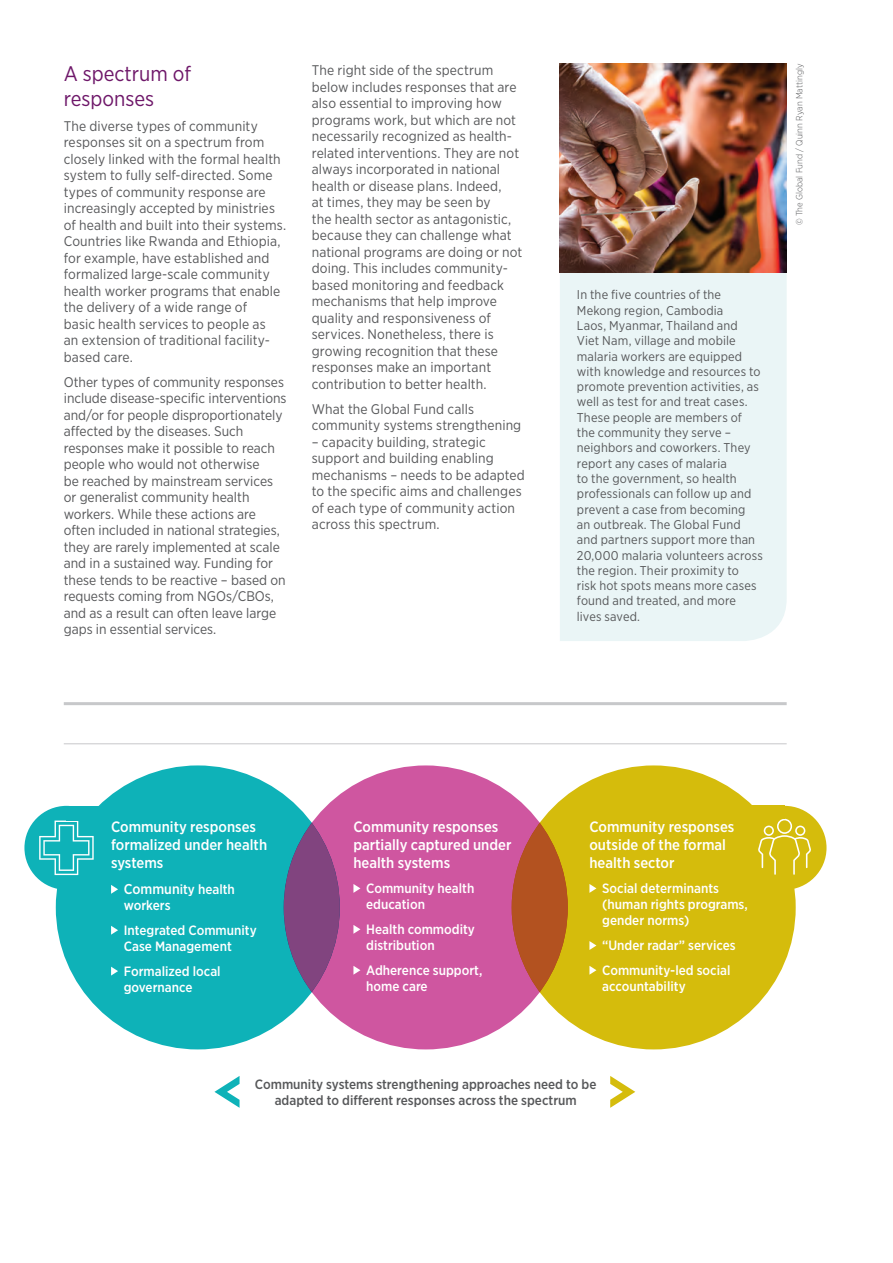
<style>
.page{position:relative;width:893px;height:1263px;background:#fff}
.page>*{position:absolute;margin:0;border:0;box-sizing:border-box;transform-origin:0 0}
.t1{font:21px/25.2px "Gotham Narrow";color:#6e1769}
.t2{font:500 15px/18px "Gotham Narrow";color:#fff}
.t3{font:13.95px/16.5px "Gotham Narrow";letter-spacing:.005em;color:#57585a}
.t4{font:500 13.5px/16.2px "Gotham Narrow";color:#fff}
.t5{font:500 13.5px/16.2px "Gotham Narrow";color:#57585a;text-align:center}
.t6{font:12.75px/15.3px "Gotham Narrow";letter-spacing:.015em;color:#57585a}
.t7{font:300 9px "Gotham Narrow";color:#57585a}
.s1{font-size:14.25px}
</style>
<div class="page">
<hr style="left:64px;top:702px;width:723px;height:3px;background:#c7c8ca">
<hr style="left:64px;top:743px;width:723px;height:1px;background:#c7c8ca">
<div style="left:560px;top:272px;width:227px;height:369px;background:#eaf5f6"></div>
<img style="left:560px;top:64px;width:227px;height:208px">
<div style="left:56px;top:765px;width:284px;height:284px;background:#0eb2b8;border-radius:50%"></div>
<div style="left:284px;top:765px;width:284px;height:284px;background:#cf56a0;border-radius:50%"></div>
<div style="left:512px;top:765px;width:284px;height:284px;background:#d5bc0c;border-radius:50%"></div>
<div style="left:743px;top:806px;width:83px;height:84px;background:#d5bc0c;border-radius:50%"></div>
<svg style="left:758px;top:819px;width:53px;height:56px"></svg>
<svg style="left:214px;top:1076px;width:26px;height:32px"></svg>
<svg style="left:610px;top:1076px;width:25px;height:32px"></svg>
<div style="left:512px;top:823px;width:56px;height:169px;background:#b35220;border-radius:50%"></div>
<div style="left:284px;top:823px;width:56px;height:169px;background:#81447f;border-radius:50%"></div>
<div style="left:24px;top:806px;width:84px;height:84px;background:#0eb2b8;border-radius:50%"></div>
<svg style="left:39px;top:820px;width:55px;height:55px"></svg>
<svg style="left:111px;top:885px;width:7px;height:9px"></svg>
<svg style="left:111px;top:926px;width:7px;height:9px"></svg>
<svg style="left:111px;top:967px;width:7px;height:8px"></svg>
<svg style="left:589px;top:884px;width:7px;height:9px"></svg>
<svg style="left:589px;top:941px;width:7px;height:9px"></svg>
<svg style="left:589px;top:966px;width:7px;height:9px"></svg>
<svg style="left:353px;top:884px;width:7px;height:9px"></svg>
<svg style="left:353px;top:925px;width:7px;height:9px"></svg>
<svg style="left:353px;top:966px;width:7px;height:9px"></svg>
<div style="left:66px;top:806px;width:42px;height:14px;background:#0eb2b8"></div>
<div style="left:743px;top:806px;width:41px;height:13px;background:#d5bc0c"></div>
<h1 class="t1" style="left:64px;top:60px;width:129px">A spectrum of responses</h1>
<p class="t3" style="left:64px;top:117px;width:224px">The diverse types of community responses sit on a spectrum from closely linked with the formal health system to fully self-directed. Some types of community response are increasingly accepted by ministries of health and built into their systems.<br>Countries like Rwanda and Ethiopia, for example, have established and formalized large-scale community health worker programs that enable the delivery of a wide range of<br>basic health services to people as<br>an extension of traditional facility&shy;based care.</p>
<p class="t3" style="left:64px;top:373px;width:224px">Other types of community responses include disease-specific interventions and/or for people disproportionately affected by the diseases. Such responses make it possible to reach people who would not otherwise<br>be reached by mainstream services or generalist community health workers. While these actions are often included in national strategies, they are rarely implemented at scale and in a sustained way. Funding for these tends to be reactive – based on requests coming from NGOs/CBOs, and as a result can often leave large gaps in essential services.</p>
<p class="t3" style="left:312px;top:62px;width:212px">The right side of the spectrum below includes responses that are also essential to improving how programs work, but which are not necessarily recognized as health&shy;related interventions. They are not always incorporated in national health or disease plans. Indeed,<br>at times, they may be seen by<br>the health sector as antagonistic, because they can challenge what national programs are doing or not doing. This includes community&shy;based monitoring and feedback mechanisms that help improve quality and responsiveness of services. Nonetheless, there is growing recognition that these responses make an important contribution to better health.</p>
<p class="t3" style="left:312px;top:400px;width:211px">What the Global Fund calls community systems strengthening</p>
<p class="t3" style="left:312px;top:433px;width:215px">– capacity building, strategic support and building enabling mechanisms – needs to be adapted to the specific aims and challenges of each type of community action across this spectrum.</p>
<p class="t6" style="left:577px;top:287px;width:187px">In the five countries of the<br>Mekong region, Cambodia<br>Laos, Myanmar, Thailand and<br>Viet Nam, village and mobile malaria workers are equipped with knowledge and resources to promote prevention activities, as well as test for and treat cases.<br>These people are members of the community they serve – neighbors and coworkers. They report any cases of malaria<br>to the government, so health professionals can follow up and prevent a case from becoming<br>an outbreak. The Global Fund and partners support more than<br>20,000 malaria volunteers across the region. Their proximity to<br>risk hot spots means more cases found and treated, and more lives saved.</p>
<p class="t7" style="left:794px;top:225px;width:163px;rotate:-90deg">© The Global Fund / Quinn Ryan Mattingly</p>
<p class="t2" style="left:111px;top:818px;width:158px">Community responses formalized under health systems</p>
<p class="t4" style="left:124px;top:881px;width:113px"><span class="s1">Commun</span>ity health workers</p>
<p class="t4" style="left:124px;top:922px;width:134px">Integrated Community<br>Case Management</p>
<p class="t4" style="left:124px;top:962px;width:98px">Formalized local governance</p>
<p class="t2" style="left:353px;top:818px;width:159px">Community responses partially captured under health systems</p>
<p class="t4" style="left:366px;top:880px;width:110px">Community health education</p>
<p class="t4" style="left:366px;top:921px;width:110px">Health commodity distribution</p>
<p class="t4" style="left:366px;top:962px;width:118px">Adherence support, home care</p>
<p class="t2" style="left:589px;top:818px;width:147px">Community responses outside of the formal health sector</p>
<p class="t4" style="left:602px;top:880px;width:147px">Social determinants (human rights programs, gender norms)</p>
<p class="t4" style="left:602px;top:933px;width:135px;line-height:24.8px">“Under radar” services<br>Community-led social</p>
<p class="t4" style="left:602px;top:978px;width:85px">accountability</p>
<p class="t5" style="left:255px;top:1076px;width:343px">Community systems strengthening approaches need to be adapted to different responses across the spectrum</p>
</div>
